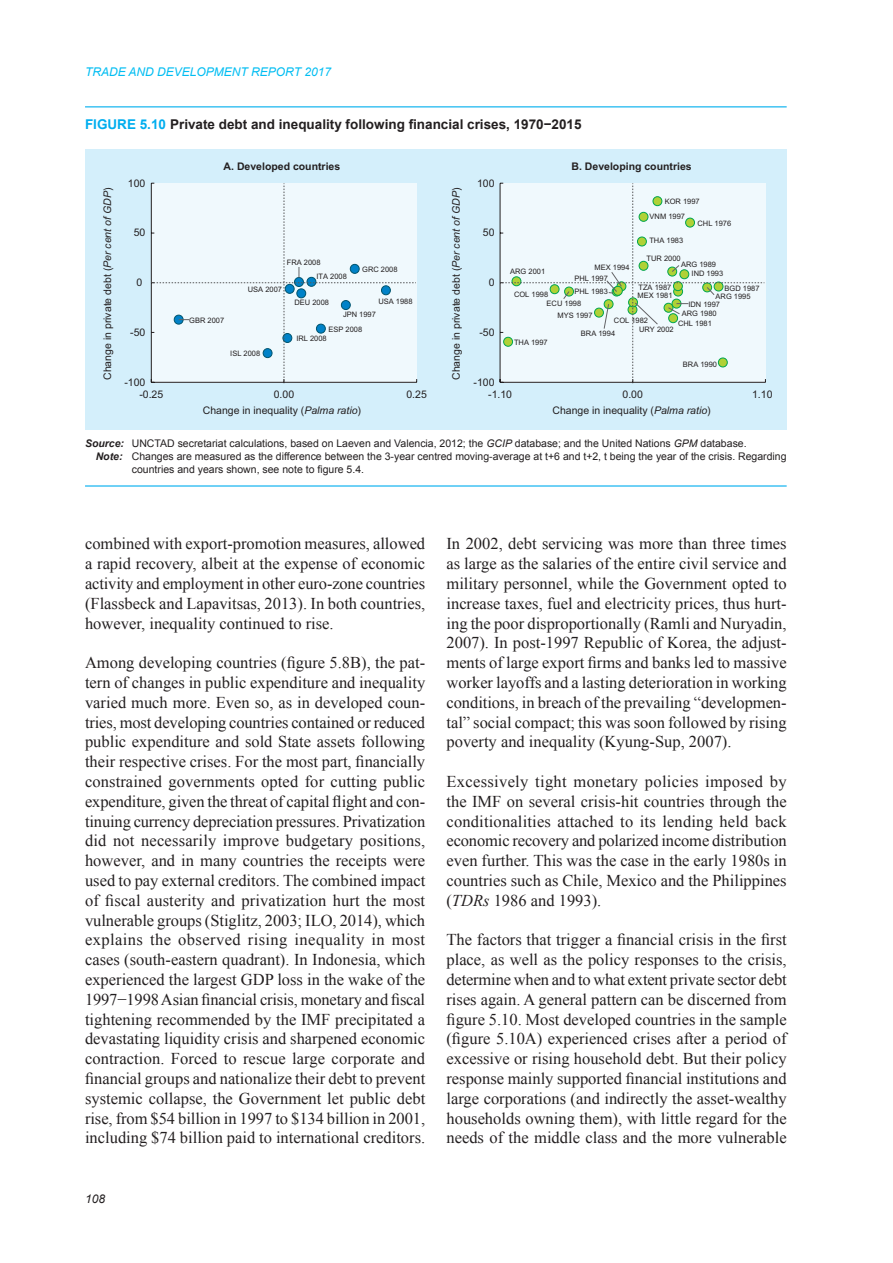
<style>
.page{position:relative;width:893px;height:1263px;background:#fff}
.page>*{position:absolute;margin:0;border:0;box-sizing:border-box;transform-origin:0 0}
.body_text{font:16.5px/19.8px "Times New Roman";color:#231f20;text-align:justify}
.chart_title{font:700 13.5px "Arial";color:#231f20}
.t1{font:italic 12px "Arial";color:#01bdf2}
.t2{font:italic 12px "Arial";color:#231f20}
.chart_note{font:10.5px/12.6px "Arial";color:#231f20}
.chart_source{font:10.5px "Arial";color:#231f20}
.t3{font:700 10.5px "Arial";color:#231f20}
.t4{font:7.5px/14.7px "Arial";color:#231f20}
.s1{color:#00aeef}
.s2{font-style:italic}
.s3{font-weight:700;font-style:italic}
</style>
<div class="page">
<hr style="left:85px;top:106px;width:702px;height:1px;background:#00aeef">
<hr style="left:85px;top:485px;width:702px;height:2px;background:#00aeef">
<div style="left:85px;top:149px;width:702px;height:280px;background:#d4effb"></div>
<div style="left:151px;top:183px;width:266px;height:200px;background:#f0f9fd"></div>
<svg style="left:500px;top:183px;width:266px;height:200px;background:#e8f4f3"></svg>
<p class="t1" style="left:85px;top:64px;width:248px">TRADE AND DEVELOPMENT REPORT 2017</p>
<p class="chart_title" style="left:85px;top:115px;width:498px"><span class="s1">FIGURE 5.10</span> Private debt and inequality following financial crises, 1970−2015</p>
<p class="chart_note" style="left:101px;top:380px;width:194px;rotate:-90deg">Change in private debt (<span class="s2">Per cent of GDP</span>)</p>
<p class="chart_note" style="left:128px;top:177px;width:19px">100</p>
<p class="chart_note" style="left:134px;top:226px;width:13px">50</p>
<p class="chart_note" style="left:137px;top:276px;width:7px">0</p>
<p class="chart_note" style="left:130px;top:326px;width:17px">-50</p>
<p class="chart_note" style="left:124px;top:376px;width:23px">-100</p>
<p class="t3" style="left:224px;top:160px;width:118px">A. Developed countries</p>
<p class="t4" style="left:189px;top:313px;width:37px">GBR 2007</p>
<p class="t4" style="left:287px;top:256px;width:35px">FRA 2008</p>
<p class="t4" style="left:294px;top:295px;width:36px">DEU 2008</p>
<p class="t4" style="left:362px;top:262px;width:37px">GRC 2008</p>
<p class="t4" style="left:316px;top:269px;width:32px">ITA 2008</p>
<p class="t4" style="left:328px;top:307px;width:49px;text-indent:15px">JPN 1997<br>ESP 2008</p>
<p class="t4" style="left:248px;top:282px;width:36px">USA 2007</p>
<p class="t4" style="left:378px;top:294px;width:36px">USA 1988</p>
<p class="t4" style="left:296px;top:331px;width:32px">IRL 2008</p>
<p class="t4" style="left:230px;top:346px;width:32px">ISL 2008</p>
<p class="chart_note" style="left:139px;top:388px;width:25px">-0.25</p>
<p class="chart_note" style="left:274px;top:388px;width:22px">0.00</p>
<p class="chart_note" style="left:406px;top:388px;width:22px">0.25</p>
<p class="chart_note" style="left:203px;top:404px;width:160px">Change in inequality (<span class="s2">Palma ratio</span>)</p>
<p class="chart_note" style="left:450px;top:380px;width:194px;rotate:-90deg">Change in private debt (<span class="s2">Per cent of GDP</span>)</p>
<p class="chart_note" style="left:477px;top:177px;width:19px">100</p>
<p class="chart_note" style="left:483px;top:226px;width:13px">50</p>
<p class="chart_note" style="left:489px;top:276px;width:7px">0</p>
<p class="chart_note" style="left:479px;top:326px;width:17px">-50</p>
<p class="chart_note" style="left:473px;top:376px;width:23px">-100</p>
<p class="t3" style="left:571px;top:160px;width:122px">B. Developing countries</p>
<p class="t4" style="left:665px;top:195px;width:37px">KOR 1997</p>
<p class="t4" style="left:650px;top:209px;width:37px">VNM 1997</p>
<p class="t4" style="left:649px;top:233px;width:35px">THA 1983</p>
<p class="t4" style="left:697px;top:216px;width:35px">CHL 1976</p>
<p class="t4" style="left:646px;top:251px;width:36px">TUR 2000</p>
<p class="t4" style="left:638px;top:280px;width:34px">TZA 1987</p>
<p class="t4" style="left:639px;top:322px;width:36px">URY 2002</p>
<p class="t4" style="left:681px;top:257px;width:37px">ARG 1989</p>
<p class="t4" style="left:716px;top:289px;width:37px">ARG 1995</p>
<p class="t4" style="left:594px;top:260px;width:37px">MEX 1994</p>
<p class="t4" style="left:575px;top:284px;width:35px">PHL 1983</p>
<p class="t4" style="left:510px;top:264px;width:37px">ARG 2001</p>
<p class="t4" style="left:692px;top:266px;width:33px">IND 1993</p>
<p class="t4" style="left:688px;top:297px;width:33px">IDN 1997</p>
<p class="t4" style="left:575px;top:271px;width:35px">PHL 1997</p>
<p class="t4" style="left:724px;top:281px;width:37px">BGD 1987</p>
<p class="t4" style="left:547px;top:290px;width:36px;line-height:8.9px;text-indent:-33px">COL 1998<br>ECU 1998</p>
<p class="t4" style="left:638px;top:288px;width:37px">MEX 1981</p>
<p class="t4" style="left:682px;top:306px;width:37px">ARG 1980</p>
<p class="t4" style="left:558px;top:308px;width:37px">MYS 1997</p>
<p class="t4" style="left:614px;top:313px;width:36px">COL 1982</p>
<p class="t4" style="left:678px;top:316px;width:35px">CHL 1981</p>
<p class="t4" style="left:581px;top:326px;width:36px">BRA 1994</p>
<p class="t4" style="left:514px;top:335px;width:35px">THA 1997</p>
<p class="t4" style="left:683px;top:357px;width:36px">BRA 1990</p>
<p class="chart_note" style="left:488px;top:388px;width:25px">-1.10</p>
<p class="chart_note" style="left:622px;top:388px;width:22px">0.00</p>
<p class="chart_note" style="left:752px;top:388px;width:22px">1.10</p>
<p class="chart_note" style="left:552px;top:404px;width:160px">Change in inequality (<span class="s2">Palma ratio</span>)</p>
<p class="chart_source" style="left:85px;top:437px;width:663px"><span class="s3">Source:</span> UNCTAD secretariat calculations, based on Laeven and Valencia, 2012; the <span class="s2">GCIP</span> database; and the United Nations <span class="s2">GPM</span> database.</p>
<p class="chart_note" style="left:132px;top:450px;width:656px;text-indent:-36px"><span class="s3">Note:</span> Changes are measured as the difference between the 3-year centred moving-average at t+6 and t+2, t being the year of the crisis. Regarding countries and years shown, see note to figure 5.4.</p>
<p class="body_text" style="left:85px;top:534px;width:342px">combined with export-promotion measures, allowed a rapid recovery, albeit at the expense of economic activity and employment in other euro-zone countries (Flassbeck and Lapavitsas, 2013). In both countries, however, inequality continued to rise.</p>
<p class="body_text" style="left:85px;top:652px;width:342px">Among developing countries (figure 5.8B), the pat&shy;tern of changes in public expenditure and inequality varied much more. Even so, as in developed coun&shy;tries, most developing countries contained or reduced public expenditure and sold State assets following their respective crises. For the most part, financially constrained governments opted for cutting public expenditure, given the threat of capital flight and con&shy;tinuing currency depreciation pressures. Privatization did not necessarily improve budgetary positions, however, and in many countries the receipts were used to pay external creditors. The combined impact of fiscal austerity and privatization hurt the most vulnerable groups (Stiglitz, 2003; ILO, 2014), which explains the observed rising inequality in most cases (south-eastern quadrant). In Indonesia, which experienced the largest GDP loss in the wake of the 1997−1998Asian financial crisis, monetary and fiscal tightening recommended by the IMF precipitated a devastating liquidity crisis and sharpened economic contraction. Forced to rescue large corporate and financial groups and nationalize their debt to prevent systemic collapse, the Government let public debt rise, from $54 billion in 1997 to $134 billion in 2001, including $74 billion paid to international creditors.</p>
<p class="t2" style="left:85px;top:1191px;width:22px">108</p>
<p class="body_text" style="left:446px;top:534px;width:342px">In 2002, debt servicing was more than three times as large as the salaries of the entire civil service and military personnel, while the Government opted to increase taxes, fuel and electricity prices, thus hurt&shy;ing the poor disproportionally (Ramli and Nuryadin, 2007). In post-1997 Republic of Korea, the adjust&shy;ments of large export firms and banks led to massive worker layoffs and a lasting deterioration in working conditions, in breach of the prevailing “developmen&shy;tal” social compact; this was soon followed by rising poverty and inequality (Kyung-Sup, 2007).</p>
<p class="body_text" style="left:446px;top:771px;width:342px">Excessively tight monetary policies imposed by the IMF on several crisis-hit countries through the conditionalities attached to its lending held back economic recovery and polarized income distribution even further. This was the case in the early 1980s in countries such as Chile, Mexico and the Philippines (<span class="s2">TDRs</span> 1986 and 1993).</p>
<p class="body_text" style="left:446px;top:930px;width:342px">The factors that trigger a financial crisis in the first place, as well as the policy responses to the crisis, determine when and to what extent private sector debt rises again. A general pattern can be discerned from figure 5.10. Most developed countries in the sample (figure 5.10A) experienced crises after a period of excessive or rising household debt. But their policy response mainly supported financial institutions and large corporations (and indirectly the asset-wealthy households owning them), with little regard for the needs of the middle class and the more vulnerable</p>
</div>
